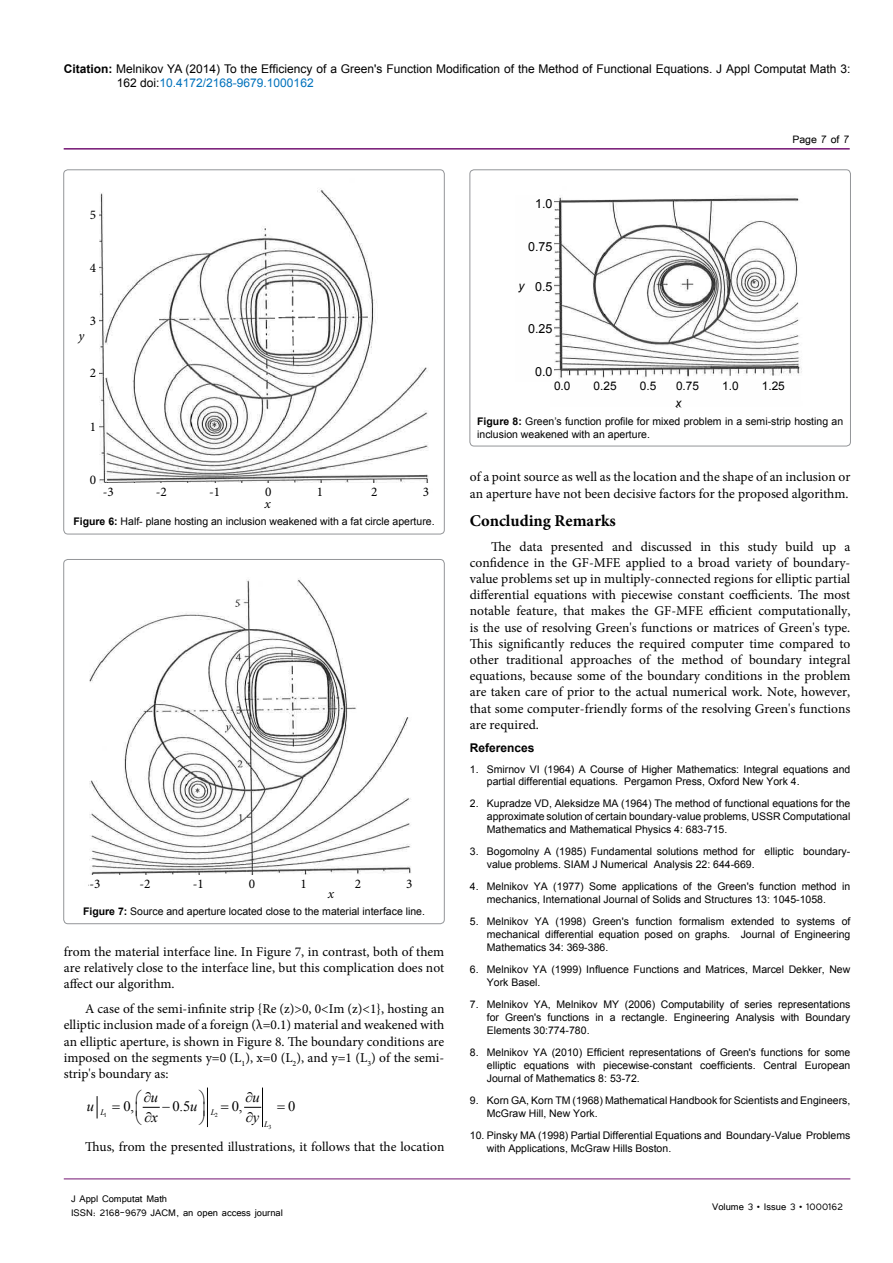
<style>
.page{position:relative;width:893px;height:1263px;background:#fff}
.page>*{position:absolute;margin:0;border:0;box-sizing:border-box;transform-origin:0 0}
.t1{font:700 16.5px "Minion Pro";color:#000}
.t2{font:14.55px "Times New Roman";color:#000}
.t3{font:italic 14.55px "Times New Roman";color:#000}
.t4{font:13.5px/16.2px "Minion Pro";color:#000;text-align:justify}
.t5{font:13.5px "Tunga";color:#000}
.t6{font:13.2px "Minion Pro";color:#000}
.t7{font:italic 13.2px "Minion Pro";color:#000}
.t8{font:12.45px "Arial";color:#000}
.t9{font:12px/14.4px "Arial";color:#000}
.t10{font:12px/14.4px "Tunga";color:#000}
.t11{font:700 12px "Arial";color:#000}
.t12{font:11.85px "Arial";color:#000}
.t13{font:italic 11.85px "Arial";color:#000}
.t14{font:10.5px/13.2px "Arial";color:#000}
.t15{font:italic 8.4px "Times New Roman";color:#000}
.t16{font:6.15px "Times New Roman";color:#000}
.s1{font-weight:700}
.s2{color:#0072bc}
.s3{font-style:italic}
</style>
<div class="page">
<hr style="left:64px;top:148px;width:786px;height:2px;background:#741472">
<hr style="left:64px;top:1179px;width:786px;height:1px;background:#741472">
<svg style="left:97px;top:1096px;width:1px;height:22px"></svg>
<svg style="left:245px;top:1107px;width:16px;height:1px"></svg>
<hr style="left:207px;top:1088px;width:1px;height:38px;background:#000">
<hr style="left:262px;top:1088px;width:1px;height:38px;background:#000">
<div style="left:470px;top:170px;width:380px;height:276px;border:1px solid #939598;border-radius:4px"></div>
<img style="left:554px;top:195px;width:248px;height:213px">
<div style="left:551px;top:379px;width:250px;height:28px;background:#fefefe"></div>
<div style="left:64px;top:170px;width:380px;height:364px;border:1px solid #939598;border-radius:4px"></div>
<img style="left:99px;top:188px;width:330px;height:296px">
<div style="left:64px;top:559px;width:380px;height:365px;border:1px solid #939598;border-radius:4px"></div>
<img style="left:88px;top:579px;width:323px;height:307px">
<div style="left:89px;top:875px;width:327px;height:23px;background:#fff"></div>
<svg style="left:142px;top:1106px;width:17px;height:2px"></svg>
<p class="t9" style="left:117px;top:61px;width:735px;text-indent:-53px"><span class="s1">Citation:</span> Melnikov YA (2014) To the Efficiency of a Green's Function Modification of the Method of Functional Equations. J Appl Computat Math 3:<br>162 doi:<span class="s2">10.4172/2168-9679.1000162</span></p>
<p class="t6" style="left:90px;top:206px;width:8px">5</p>
<p class="t6" style="left:90px;top:258px;width:8px">4</p>
<p class="t6" style="left:90px;top:312px;width:8px">3</p>
<p class="t7" style="left:78px;top:327px;width:7px">y</p>
<p class="t6" style="left:90px;top:364px;width:8px">2</p>
<p class="t6" style="left:90px;top:418px;width:8px">1</p>
<p class="t6" style="left:90px;top:471px;width:8px">0</p>
<p class="t14" style="left:73px;top:515px;width:363px"><span class="s1">Figure 6:</span> Half- plane hosting an inclusion weakened with a fat circle aperture.</p>
<p class="t6" style="left:103px;top:483px;width:13px">-3</p>
<p class="t6" style="left:156px;top:483px;width:13px">-2</p>
<p class="t6" style="left:209px;top:483px;width:13px">-1</p>
<p class="t6" style="left:265px;top:483px;width:8px">0</p>
<p class="t6" style="left:317px;top:483px;width:8px">1</p>
<p class="t6" style="left:371px;top:483px;width:8px">2</p>
<p class="t6" style="left:423px;top:483px;width:8px">3</p>
<p class="t7" style="left:264px;top:495px;width:8px">x</p>
<p class="t6" style="left:89px;top:875px;width:13px">-3</p>
<p class="t6" style="left:140px;top:875px;width:13px">-2</p>
<p class="t6" style="left:193px;top:875px;width:13px">-1</p>
<p class="t6" style="left:249px;top:875px;width:8px">0</p>
<p class="t6" style="left:300px;top:875px;width:8px">1</p>
<p class="t6" style="left:355px;top:875px;width:8px">2</p>
<p class="t6" style="left:406px;top:875px;width:8px">3</p>
<p class="t14" style="left:83px;top:904px;width:343px"><span class="s1">Figure 7:</span> Source and aperture located close to the material interface line.</p>
<p class="t7" style="left:328px;top:884px;width:8px">x</p>
<p class="t4" style="left:64px;top:944px;width:382px">from the material interface line. In Figure 7, in contrast, both of them are relatively close to the interface line, but this complication does not affect our algorithm.</p>
<p class="t4" style="left:64px;top:1001px;width:382px;text-indent:21px">A case of the semi-infinite strip {Re (z)&gt;0, 0&lt;Im (z)&lt;1}, hosting an elliptic inclusion made of a foreign (λ=0.1) material and weakened with an elliptic aperture, is shown in Figure 8. The boundary conditions are imposed on the segments y=0 (L<sub>1</sub>), x=0 (L<sub>2</sub>), and y=1 (L<sub>3</sub>) of the semi&shy;strip's boundary as:</p>
<p class="t16" style="left:104px;top:1111px;width:5px">1</p>
<p class="t16" style="left:215px;top:1111px;width:5px">2</p>
<p class="t16" style="left:268px;top:1123px;width:5px">3</p>
<h2 class="t3" style="left:144px;top:1087px;width:16px">∂u</h2>
<h2 class="t3" style="left:245px;top:1087px;width:16px">∂u</h2>
<h2 class="t3" style="left:144px;top:1107px;width:15px">∂x</h2>
<h2 class="t3" style="left:246px;top:1107px;width:15px">∂y</h2>
<h2 class="t2" style="left:123px;top:1096px;width:12px">0,</h2>
<h2 class="t2" style="left:162px;top:1096px;width:37px">− 0.5<span class="s3">u</span></h2>
<h2 class="t2" style="left:232px;top:1096px;width:12px">0,</h2>
<h2 class="t2" style="left:288px;top:1096px;width:9px">0</h2>
<h2 class="t3" style="left:87px;top:1096px;width:9px">u</h2>
<p class="t4" style="left:85px;top:1139px;width:361px">Thus, from the presented illustrations, it follows that the location</p>
<p class="t15" style="left:100px;top:1106px;width:6px">L</p>
<p class="t15" style="left:211px;top:1106px;width:6px">L</p>
<p class="t15" style="left:264px;top:1118px;width:6px">L</p>
<p class="t10" style="left:71px;top:1190px;width:213px">J Appl Computat Math<br>ISSN: 2168-9679 JACM, an open access journal</p>
<p class="t5" style="left:792px;top:131px;width:58px">Page 7 of 7</p>
<p class="t8" style="left:535px;top:195px;width:19px">1.0</p>
<p class="t8" style="left:528px;top:238px;width:26px">0.75</p>
<p class="t8" style="left:535px;top:278px;width:19px">0.5</p>
<p class="t8" style="left:528px;top:321px;width:26px">0.25</p>
<p class="t8" style="left:535px;top:364px;width:19px">0.0</p>
<p class="t13" style="left:518px;top:278px;width:7px">y</p>
<p class="t12" style="left:554px;top:378px;width:18px">0.0</p>
<p class="t12" style="left:594px;top:378px;width:25px">0.25</p>
<p class="t12" style="left:640px;top:378px;width:18px">0.5</p>
<p class="t12" style="left:676px;top:378px;width:25px">0.75</p>
<p class="t12" style="left:722px;top:378px;width:18px">1.0</p>
<p class="t12" style="left:762px;top:378px;width:25px">1.25</p>
<p class="t13" style="left:676px;top:395px;width:7px">x</p>
<p class="t14" style="left:477px;top:415px;width:367px;line-height:12.6px"><span class="s1">Figure 8:</span> Green’s function profile for mixed problem in a semi-strip hosting an inclusion weakened with an aperture.</p>
<p class="t4" style="left:470px;top:469px;width:382px">of a point source as well as the location and the shape of an inclusion or an aperture have not been decisive factors for the proposed algorithm.</p>
<h1 class="t1" style="left:470px;top:509px;width:147px">Concluding Remarks</h1>
<p class="t4" style="left:470px;top:538px;width:382px;text-indent:21px">The data presented and discussed in this study build up a confidence in the GF-MFE applied to a broad variety of boundary&shy;value problems set up in multiply-connected regions for elliptic partial differential equations with piecewise constant coefficients. The most notable feature, that makes the GF-MFE efficient computationally, is the use of resolving Green's functions or matrices of Green's type.<br>This significantly reduces the required computer time compared to other traditional approaches of the method of boundary integral equations, because some of the boundary conditions in the problem are taken care of prior to the actual numerical work. Note, however, that some computer-friendly forms of the resolving Green's functions are required.</p>
<p class="t11" style="left:470px;top:739px;width:66px">References</p>
<p class="t14" style="left:487px;top:763px;width:365px;line-height:12.6px;text-indent:-17px">1. Smirnov VI (1964) A Course of Higher Mathematics: Integral equations and partial differential equations. Pergamon Press, Oxford New York 4.</p>
<p class="t14" style="left:487px;top:796px;width:365px;text-align:justify;text-indent:-17px">2. Kupradze VD, Aleksidze MA (1964) The method of functional equations for the approximate solution of certain boundary-value problems, USSR Computational Mathematics and Mathematical Physics 4: 683-715.</p>
<p class="t14" style="left:487px;top:844px;width:365px;text-indent:-17px">3. Bogomolny A (1985) Fundamental solutions method for elliptic boundary&shy;value problems. SIAM J Numerical Analysis 22: 644-669.</p>
<p class="t14" style="left:487px;top:879px;width:365px;text-indent:-17px">4. Melnikov YA (1977) Some applications of the Green's function method in mechanics, International Journal of Solids and Structures 13: 1045-1058.</p>
<p class="t14" style="left:487px;top:914px;width:365px;text-align:justify;text-indent:-17px">5. Melnikov YA (1998) Green's function formalism extended to systems of mechanical differential equation posed on graphs. Journal of Engineering Mathematics 34: 369-386.</p>
<p class="t14" style="left:487px;top:962px;width:365px;text-indent:-17px">6. Melnikov YA (1999) Influence Functions and Matrices, Marcel Dekker, New<br>York Basel.</p>
<p class="t14" style="left:487px;top:997px;width:365px;text-align:justify;text-indent:-17px">7. Melnikov YA, Melnikov MY (2006) Computability of series representations for Green's functions in a rectangle. Engineering Analysis with Boundary Elements 30:774-780.</p>
<p class="t14" style="left:487px;top:1045px;width:365px;text-align:justify;text-indent:-17px">8. Melnikov YA (2010) Efficient representations of Green's functions for some elliptic equations with piecewise-constant coefficients. Central European Journal of Mathematics 8: 53-72.</p>
<p class="t14" style="left:487px;top:1093px;width:365px;text-indent:-17px">9. Korn GA, Korn TM (1968) Mathematical Handbook for Scientists and Engineers,<br>McGraw Hill, New York.</p>
<p class="t14" style="left:487px;top:1128px;width:365px;text-indent:-17px">10. Pinsky MA (1998) Partial Differential Equations and Boundary-Value Problems with Applications, McGraw Hills Boston.</p>
<p class="t10" style="left:712px;top:1199px;width:132px">Volume 3 • Issue 3 • 1000162</p>
</div>
